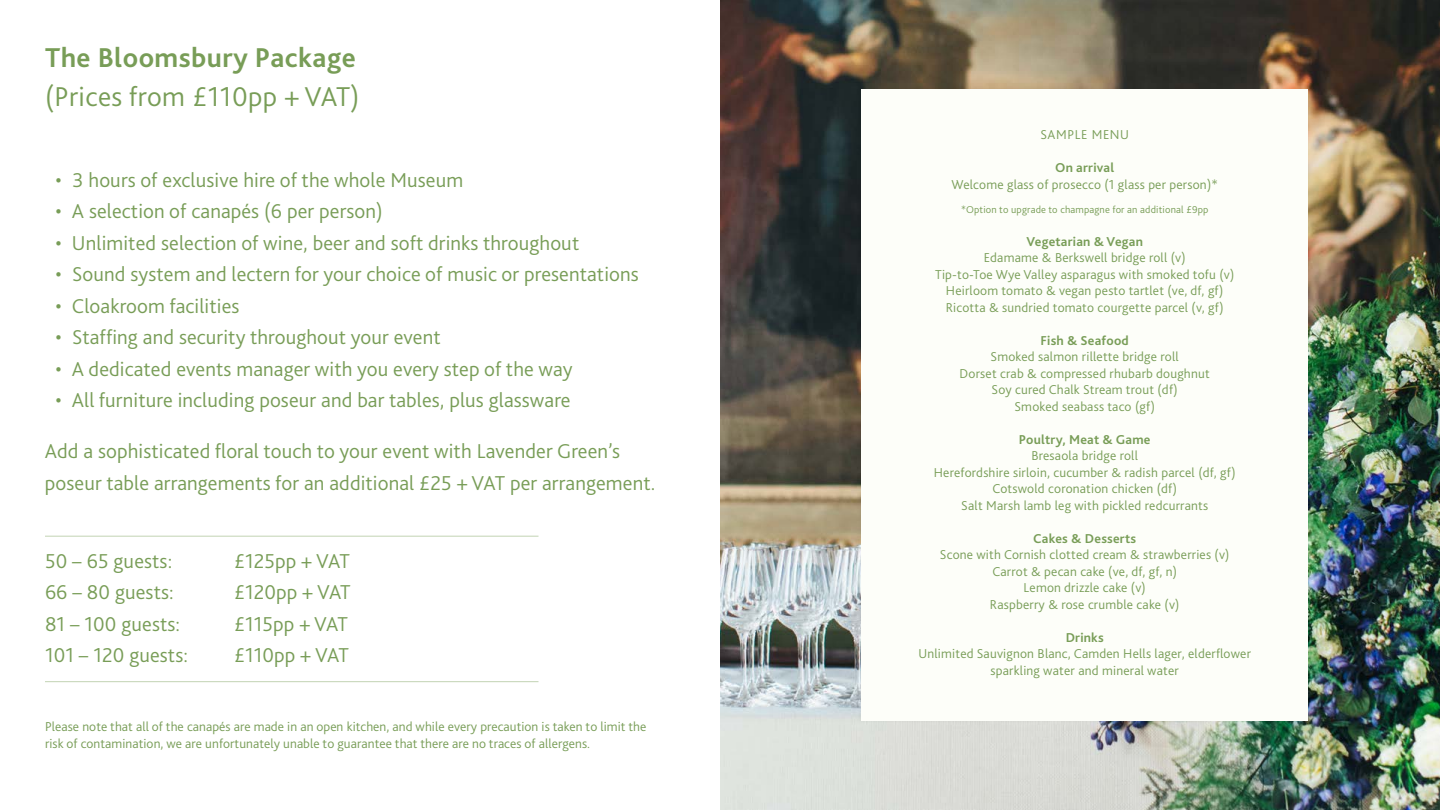
<style>
.page{position:relative;width:1440px;height:810px;background:#fff}
.page>*{position:absolute;margin:0;border:0;box-sizing:border-box;transform-origin:0 0}
.t1{font:300 28.5px "Bliss";letter-spacing:.015em;color:#789d57}
.t2{font:700 28.5px "Bliss";letter-spacing:.015em;color:#789d57}
.t3{font:300 21px/31.5px "Bliss";letter-spacing:.005em;color:#789d57}
.t4{font:300 13.5px/16.5px "Bliss";letter-spacing:.015em;color:#789d57;text-align:center}
.t5{font:700 13.5px "Bliss";letter-spacing:.015em;color:#789d57}
.t6{font:300 13.5px "Bliss";letter-spacing:.045em;color:#789d57}
.t7{font:300 10.5px "Bliss";letter-spacing:.015em;color:#789d57}
</style>
<div class="page">
<hr style="left:45px;top:536px;width:493px;height:1px;background:#c2d3b3">
<hr style="left:45px;top:681px;width:493px;height:1px;background:#c2d3b3">
<img style="left:720px;top:0;width:720px;height:810px">
<div style="left:857px;top:85px;width:455px;height:640px;background:#000;opacity:.03"></div>
<img style="left:861px;top:89px;width:447px;height:631px">
<h1 class="t2" style="left:45px;top:39px;width:312px">The Bloomsbury Package</h1>
<h1 class="t1" style="left:45px;top:78px;width:316px">(Prices from £110pp + VAT)</h1>
<h2 class="t3" style="left:56px;top:164px;width:409px">• 3 hours of exclusive hire of the whole Museum</h2>
<h2 class="t3" style="left:56px;top:196px;width:329px">• A selection of canapés (6 per person)</h2>
<h2 class="t3" style="left:56px;top:227px;width:525px">• Unlimited selection of wine, beer and soft drinks throughout</h2>
<h2 class="t3" style="left:56px;top:259px;width:585px">• Sound system and lectern for your choice of music or presentations</h2>
<h2 class="t3" style="left:56px;top:290px;width:185px">• Cloakroom facilities</h2>
<h2 class="t3" style="left:56px;top:322px;width:387px">• Staffing and security throughout your event</h2>
<h2 class="t3" style="left:56px;top:353px;width:519px">• A dedicated events manager with you every step of the way</h2>
<h2 class="t3" style="left:56px;top:385px;width:517px">• All furniture including poseur and bar tables, plus glassware</h2>
<h2 class="t3" style="left:45px;top:436px;width:612px">Add a sophisticated floral touch to your event with Lavender Green’s poseur table arrangements for an additional £25 + VAT per arrangement.</h2>
<h2 class="t3" style="left:45px;top:545px;width:129px">50 – 65 guests:</h2>
<h2 class="t3" style="left:234px;top:545px;width:117px">£125pp + VAT</h2>
<h2 class="t3" style="left:45px;top:577px;width:130px">66 – 80 guests:</h2>
<h2 class="t3" style="left:234px;top:577px;width:118px">£120pp + VAT</h2>
<h2 class="t3" style="left:45px;top:608px;width:137px">81 – 100 guests:</h2>
<h2 class="t3" style="left:234px;top:608px;width:115px">£115pp + VAT</h2>
<h2 class="t3" style="left:45px;top:640px;width:144px">101 – 120 guests:</h2>
<h2 class="t3" style="left:234px;top:640px;width:116px">£110pp + VAT</h2>
<p class="t4" style="left:45px;top:719px;width:603px;text-align:left">Please note that all of the canapés are made in an open kitchen, and while every precaution is taken to limit the risk of contamination, we are unfortunately unable to guarantee that there are no traces of allergens.</p>
<p class="t6" style="left:1040px;top:126px;width:90px">SAMPLE MENU</p>
<p class="t5" style="left:1055px;top:159px;width:61px">On arrival</p>
<p class="t4" style="left:952px;top:176px;width:268px">Welcome glass of prosecco (1 glass per person)*</p>
<p class="t7" style="left:961px;top:203px;width:249px">*Option to upgrade to champagne for an additional £9pp</p>
<p class="t5" style="left:1026px;top:233px;width:118px">Vegetarian &amp; Vegan</p>
<p class="t4" style="left:935px;top:249px;width:301px">Edamame &amp; Berkswell bridge roll (v)<br>Tip-to-Toe Wye Valley asparagus with smoked tofu (v)<br>Heirloom tomato &amp; vegan pesto tartlet (ve, df, gf)<br>Ricotta &amp; sundried tomato courgette parcel (v, gf)</p>
<p class="t5" style="left:1041px;top:332px;width:90px">Fish &amp; Seafood</p>
<p class="t4" style="left:960px;top:348px;width:252px">Smoked salmon rillette bridge roll<br>Dorset crab &amp; compressed rhubarb doughnut Soy cured Chalk Stream trout (df)<br>Smoked seabass taco (gf)</p>
<p class="t5" style="left:1019px;top:431px;width:133px">Poultry, Meat &amp; Game</p>
<p class="t4" style="left:934px;top:447px;width:303px">Bresaola bridge roll<br>Herefordshire sirloin, cucumber &amp; radish parcel (df, gf)<br>Cotswold coronation chicken (df)<br>Salt Marsh lamb leg with pickled redcurrants</p>
<p class="t5" style="left:1033px;top:530px;width:104px">Cakes &amp; Desserts</p>
<p class="t4" style="left:940px;top:546px;width:291px">Scone with Cornish clotted cream &amp; strawberries (v)<br>Carrot &amp; pecan cake (ve, df, gf, n)<br>Lemon drizzle cake (v)<br>Raspberry &amp; rose crumble cake (v)</p>
<p class="t5" style="left:1066px;top:629px;width:40px">Drinks</p>
<p class="t4" style="left:918px;top:645px;width:334px">Unlimited Sauvignon Blanc, Camden Hells lager, elderflower sparkling water and mineral water</p>
</div>
